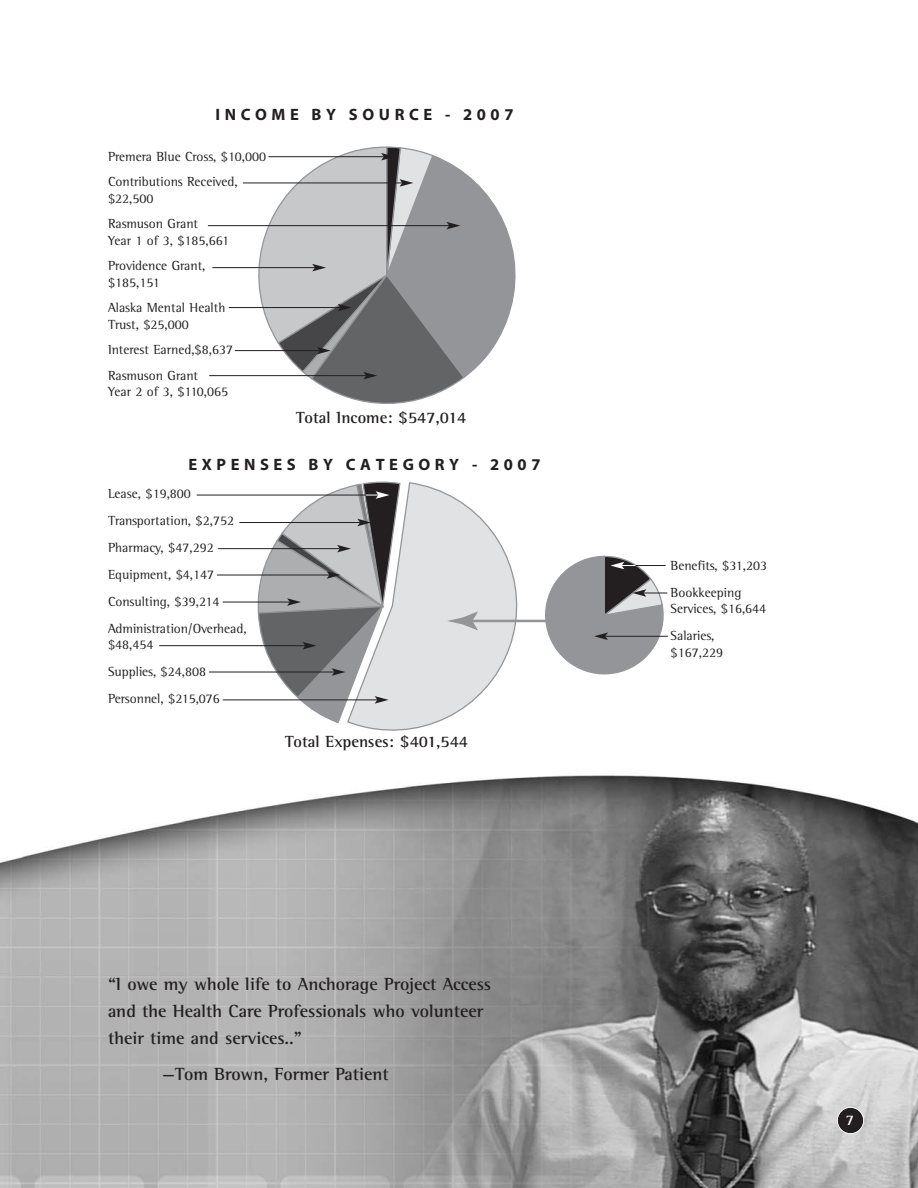
<style>
.page{position:relative;width:918px;height:1188px;background:#fff}
.page>*{position:absolute;margin:0;border:0;box-sizing:border-box;transform-origin:0 0}
.t1{font:700 18px/27px "Rotis Semi Serif";color:#231f20}
.t2{font:16.5px "Myriad MM Bold";letter-spacing:.275em;color:#231f20}
.t3{font:700 16.5px "Rotis Semi Serif";color:#231f20}
.t4{font:700 15px "Rotis Semi Serif";color:#fff}
.t5{font:13.5px/27px "Rotis Semi Serif";color:#231f20}
</style>
<div class="page">
<img style="left:0;top:146px;width:918px;height:1042px">
<div style="left:838px;top:1108px;width:25px;height:25px;background:#231f20;border-radius:50%"></div>
<div style="left:837px;top:1107px;width:27px;height:27px;border:2px solid #fff;border-radius:50%"></div>
<svg style="left:346px;top:481px;width:179px;height:250px"></svg>
<hr style="left:470px;top:620px;width:113px;height:2px;background:#939598">
<svg style="left:447px;top:612px;width:31px;height:18px"></svg>
<hr style="left:243px;top:183px;width:159px;height:1px;background:#231f20">
<hr style="left:208px;top:225px;width:241px;height:1px;background:#231f20">
<hr style="left:212px;top:267px;width:103px;height:1px;background:#231f20">
<hr style="left:229px;top:307px;width:111px;height:1px;background:#231f20">
<hr style="left:235px;top:350px;width:84px;height:1px;background:#231f20">
<hr style="left:209px;top:375px;width:157px;height:1px;background:#231f20">
<svg style="left:258px;top:147px;width:274px;height:265px"></svg>
<hr style="left:197px;top:495px;width:181px;height:1px;background:#231f20">
<hr style="left:239px;top:522px;width:121px;height:1px;background:#231f20">
<hr style="left:218px;top:548px;width:122px;height:1px;background:#231f20">
<hr style="left:217px;top:575px;width:112px;height:1px;background:#231f20">
<hr style="left:223px;top:602px;width:67px;height:1px;background:#231f20">
<hr style="left:159px;top:645px;width:146px;height:1px;background:#231f20">
<hr style="left:209px;top:672px;width:125px;height:1px;background:#231f20">
<hr style="left:223px;top:700px;width:154px;height:1px;background:#231f20">
<svg style="left:258px;top:482px;width:143px;height:242px"></svg>
<hr style="left:605px;top:636px;width:63px;height:1px;background:#231f20">
<svg style="left:539px;top:555px;width:128px;height:125px"></svg>
<p class="t2" style="left:215px;top:109px;width:300px">INCOME BY SOURCE - 2007</p>
<p class="t5" style="left:108px;top:145px;width:160px;line-height:25.5px">Premera Blue Cross, $10,000<br>Contributions Received,</p>
<p class="t5" style="left:108px;top:187px;width:92px;line-height:25.5px">$22,500<br>Rasmuson Grant</p>
<p class="t5" style="left:108px;top:229px;width:123px;line-height:25.5px">Year 1 of 3, $185,661<br>Providence Grant,</p>
<p class="t5" style="left:108px;top:271px;width:119px;line-height:25.5px">$185,151<br>Alaska Mental Health</p>
<p class="t5" style="left:108px;top:313px;width:127px;line-height:25.5px">Trust, $25,000<br>Interest Earned,$8,637<br>Rasmuson Grant</p>
<p class="t5" style="left:108px;top:380px;width:122px">Year 2 of 3, $110,065</p>
<p class="t3" style="left:296px;top:412px;width:172px">Total Income: $547,014</p>
<p class="t2" style="left:188px;top:458px;width:354px">EXPENSES BY CATEGORY - 2007</p>
<p class="t5" style="left:108px;top:481px;width:140px">Lease, $19,800<br>Transportation, $2,752<br>Pharmacy, $47,292<br>Equipment, $4,147<br>Consulting, $39,214<br>Administration/Overhead,</p>
<p class="t5" style="left:108px;top:633px;width:113px">$48,454<br>Supplies, $24,808<br>Personnel, $215,076</p>
<p class="t3" style="left:285px;top:736px;width:184px">Total Expenses: $401,544</p>
<h1 class="t1" style="left:108px;top:972px;width:385px">“I owe my whole life to Anchorage Project Access and the Health Care Professionals who volunteer their time and services..”</h1>
<h1 class="t1" style="left:162px;top:1062px;width:228px">—Tom Brown, Former Patient</h1>
<p class="t5" style="left:671px;top:553px;width:98px">Benefits, $31,203<br>Bookkeeping</p>
<p class="t5" style="left:671px;top:596px;width:97px">Services, $16,644<br>Salaries,</p>
<p class="t5" style="left:671px;top:640px;width:54px">$167,229</p>
<p class="t4" style="left:846px;top:1114px;width:10px">7</p>
</div>
